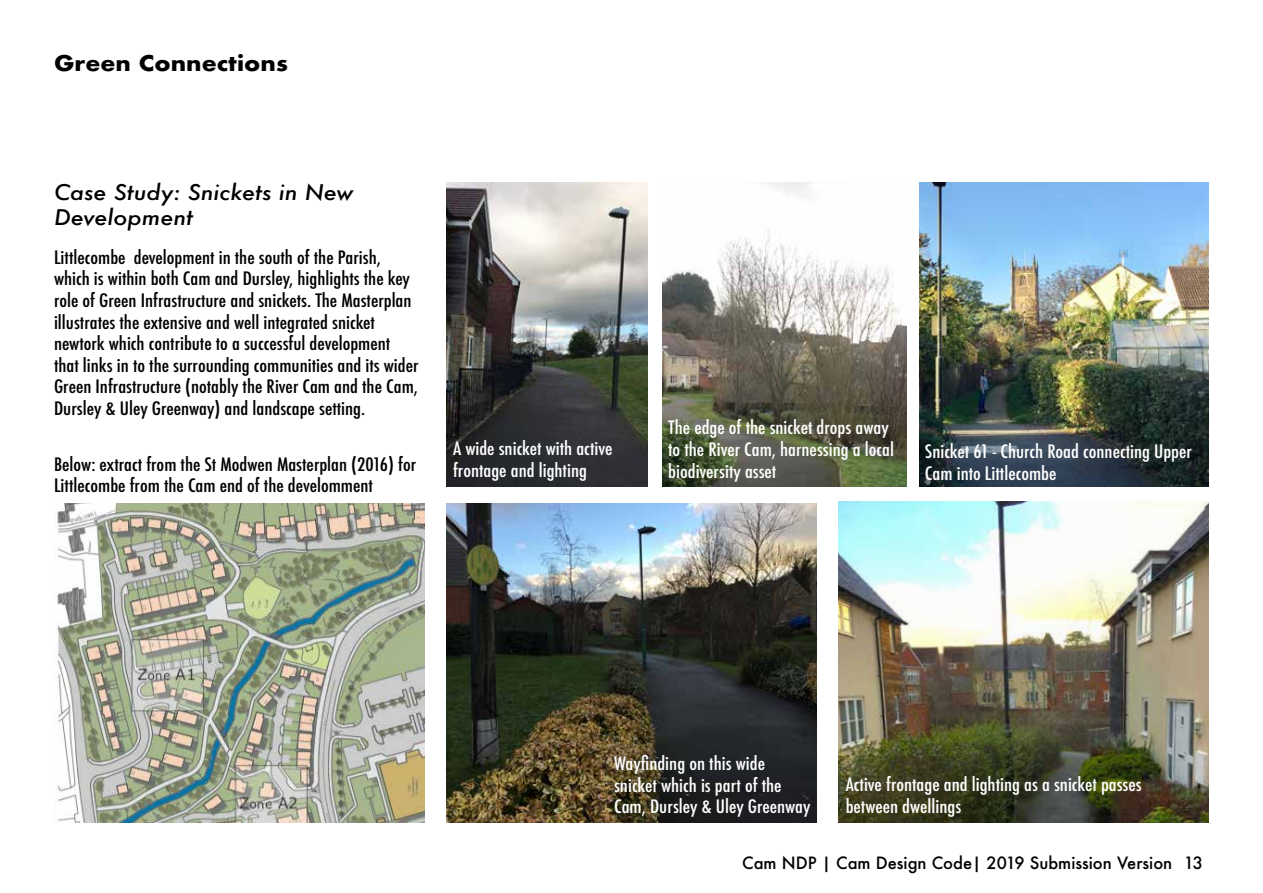
<style>
.page{position:relative;width:1263px;height:893px;background:#fff}
.page>*{position:absolute;margin:0;border:0;box-sizing:border-box;transform-origin:0 0}
.t1{font:italic 500 21px/25.2px "Futura";color:#000;scale:1.11 1}
.t2{font:700 21px "Futura";color:#000;scale:1.11 1}
.t3{font:500 condensed 18px/21.6px "Futura";color:#000;scale:1.11 1}
.t4{font:500 condensed 18px/21.6px "Futura";color:#fff;scale:1.11 1}
.t5{font:500 16.5px "Futura";color:#000}
</style>
<div class="page">
<img style="left:446px;top:183px;width:202px;height:303px">
<img style="left:920px;top:183px;width:289px;height:303px">
<img style="left:838px;top:502px;width:371px;height:320px">
<img style="left:662px;top:183px;width:244px;height:303px">
<img style="left:55px;top:504px;width:370px;height:318px">
<img style="left:446px;top:504px;width:371px;height:318px">
<p class="t2" style="left:54px;top:48px;width:212px">Green Connections</p>
<p class="t1" style="left:54px;top:180px;width:271px">Case Study: Snickets in New<br>Development</p>
<p class="t3" style="left:54px;top:246px;width:330px">Littlecombe development in the south of the Parish, which is within both Cam and Dursley, highlights the key role of Green Infrastructure and snickets. The Masterplan illustrates the extensive and well integrated snicket newtork which contribute to a successful development that links in to the surrounding communities and its wider Green Infrastructure (notably the River Cam and the Cam, Dursley &amp; Uley Greenway) and landscape setting.</p>
<p class="t3" style="left:54px;top:453px;width:328px">Below: extract from the St Modwen Masterplan (2016) for<br>Littlecombe from the Cam end of the develomment</p>
<p class="t4" style="left:453px;top:438px;width:145px">A wide snicket with active frontage and lighting</p>
<p class="t4" style="left:668px;top:417px;width:205px">The edge of the snicket drops away to the River Cam, harnessing a local biodiversity asset</p>
<p class="t4" style="left:925px;top:441px;width:242px">Snicket 61 - Church Road connecting Upper<br>Cam into Littlecombe</p>
<p class="t4" style="left:614px;top:753px;width:179px">Wayfinding on this wide snicket which is part of the<br>Cam, Dursley &amp; Uley Greenway</p>
<p class="t4" style="left:587px;top:772px;width:181px">A wide snicket route adjacent to houses and open space</p>
<p class="t4" style="left:846px;top:774px;width:268px">Active frontage and lighting as a snicket passes between dwellings</p>
<p class="t5" style="left:742px;top:851px;width:462px">Cam NDP | Cam Design Code| 2019 Submission Version 13</p>
</div>
